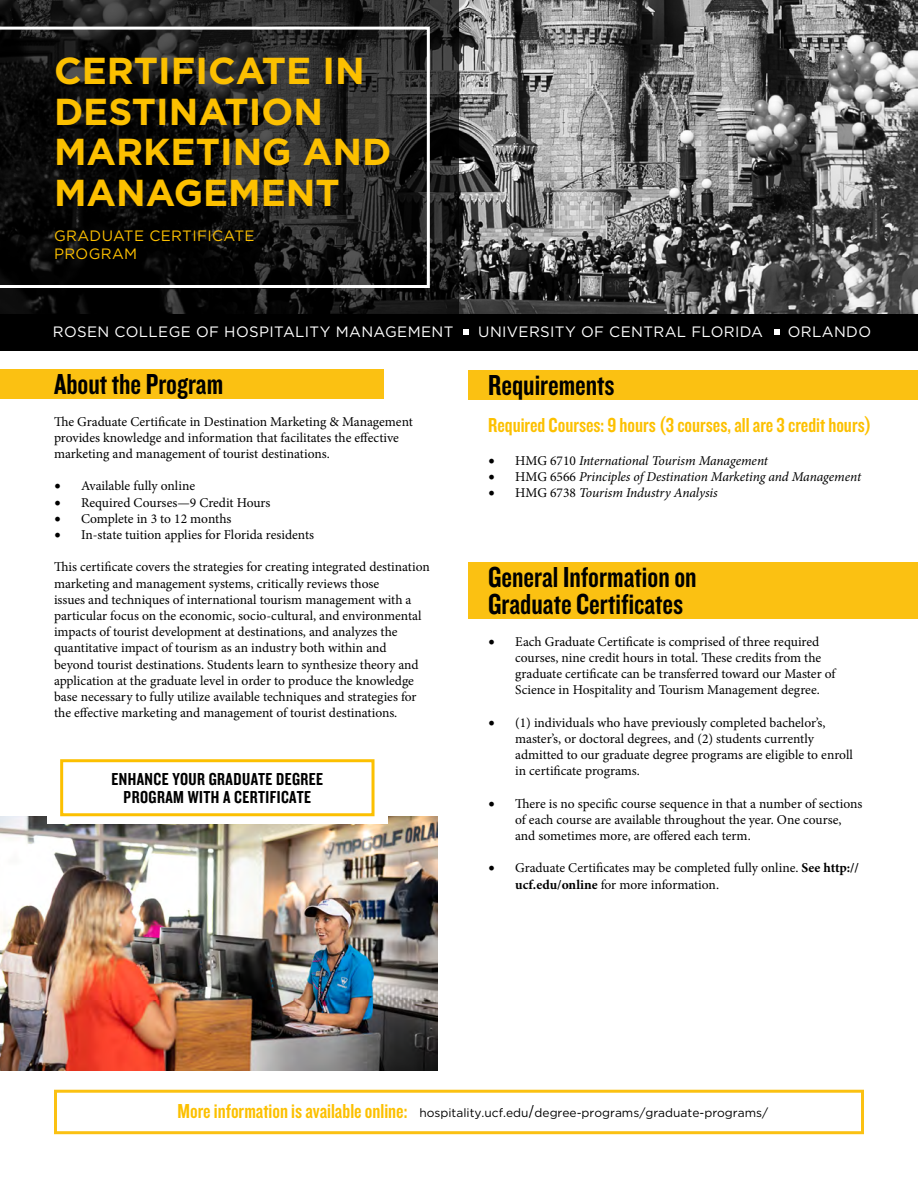
<style>
.page{position:relative;width:918px;height:1188px;background:#fff}
.page>*{position:absolute;margin:0;border:0;box-sizing:border-box;transform-origin:0 0}
.t1{font:700 37.5px/40.5px "Gotham";color:#fcc000}
.t2{font:30px/27px "Knockout 49 Liteweight";color:#000}
.t3{font:21px "Knockout 49 Liteweight";color:#fcc000}
.t4{font:18px/18px "Knockout 49 Liteweight";letter-spacing:.025em;color:#000;text-align:center}
.t5{font:15px "Gotham";letter-spacing:.025em;color:#fff}
.t6{font:15px/18px "Gotham";letter-spacing:.025em;color:#fcc000}
.t7{font:13.5px/16.2px "Minion Pro";color:#000}
.t8{font:italic 13.5px "Minion Pro";letter-spacing:-.01em;color:#000}
.t9{font:12px "Gotham";color:#000}
.s1{font-size:18px}
.s2{font-style:normal;font-size:18px}
.s3{font-style:normal}
.s4{font-weight:700}
.s5{font-family:"Knockout 49 Liteweight";font-size:21px;color:#fcc000}
.s6{font-family:"Minion Pro";font-size:18px}
</style>
<div class="page">
<img style="left:459px;top:0;width:459px;height:314px">
<svg style="left:0;top:0;width:459px;height:314px;background:#1d1d1d"></svg>
<div style="left:0;top:369px;width:383px;height:30px;background:#fbc112"></div>
<div style="left:468px;top:370px;width:450px;height:30px;background:#fbc112"></div>
<div style="left:468px;top:562px;width:450px;height:57px;background:#fbc112"></div>
<div style="left:54px;top:1090px;width:810px;height:44px;border:3px solid #fbc112"></div>
<svg style="left:0;top:27px;width:430px;height:261px;background:#1e1e1e"></svg>
<img style="left:0;top:816px;width:437px;height:255px">
<div style="left:47px;top:752px;width:341px;height:72px;background:#fff"></div>
<div style="left:60px;top:759px;width:315px;height:57px;border:3px solid #fcc000"></div>
<div style="left:0;top:314px;width:918px;height:37px;background:#000"></div>
<svg style="left:464px;top:330px;width:5px;height:5px"></svg>
<svg style="left:774px;top:330px;width:6px;height:5px"></svg>
<h1 class="t1" style="left:54px;top:50px;width:339px">CERTIFICATE IN<br>DESTINATION<br>MARKETING AND<br>MANAGEMENT</h1>
<p class="t6" style="left:54px;top:227px;width:202px">GRADUATE CERTIFICATE<br>PROGRAM</p>
<p class="t5" style="left:53px;top:322px;width:402px">ROSEN COLLEGE OF HOSPITALITY MANAGEMENT</p>
<p class="t5" style="left:478px;top:322px;width:286px">UNIVERSITY OF CENTRAL FLORIDA</p>
<p class="t5" style="left:788px;top:322px;width:85px">ORLANDO</p>
<h2 class="t2" style="left:54px;top:369px;width:171px">About the Program</h2>
<h2 class="t2" style="left:488px;top:370px;width:128px">Requirements</h2>
<p class="t7" style="left:54px;top:413px;width:360px">The Graduate Certificate in Destination Marketing &amp; Management provides knowledge and information that facilitates the effective marketing and management of tourist destinations.</p>
<p class="t7" style="left:54px;top:478px;width:143px"><span class="s1">•</span> Available fully online</p>
<p class="t7" style="left:54px;top:494px;width:218px"><span class="s1">•</span> Required Courses—9 Credit Hours</p>
<p class="t7" style="left:54px;top:510px;width:179px"><span class="s1">•</span> Complete in 3 to 12 months</p>
<p class="t7" style="left:54px;top:527px;width:262px"><span class="s1">•</span> In-state tuition applies for Florida residents</p>
<p class="t7" style="left:54px;top:559px;width:377px">This certificate covers the strategies for creating integrated destination marketing and management systems, critically reviews those<br>issues and techniques of international tourism management with a particular focus on the economic, socio-cultural, and environmental impacts of tourist development at destinations, and analyzes the quantitative impact of tourism as an industry both within and beyond tourist destinations. Students learn to synthesize theory and application at the graduate level in order to produce the knowledge base necessary to fully utilize available techniques and strategies for the effective marketing and management of tourist destinations.</p>
<h3 class="t4" style="left:111px;top:769px;width:213px">ENHANCE YOUR GRADUATE DEGREE<br>PROGRAM WITH A CERTIFICATE</h3>
<h3 class="t3" style="left:488px;top:412px;width:385px">Required Courses: 9 hours (3 courses, all are 3 credit hours)</h3>
<p class="t8" style="left:488px;top:451px;width:281px"><span class="s2">•</span> <span class="s3">HMG 6710</span> International Tourism Management</p>
<p class="t8" style="left:488px;top:467px;width:375px"><span class="s2">•</span> <span class="s3">HMG 6566</span> Principles of Destination Marketing and Management</p>
<p class="t8" style="left:488px;top:484px;width:231px"><span class="s2">•</span> <span class="s3">HMG 6738</span> Tourism Industry Analysis</p>
<h2 class="t2" style="left:488px;top:563px;width:210px">General Information on<br>Graduate Certificates</h2>
<p class="t7" style="left:515px;top:633px;width:322px;text-indent:-27px"><span class="s1">•</span> Each Graduate Certificate is comprised of three required courses, nine credit hours in total. These credits from the graduate certificate can be transferred toward our Master of Science in Hospitality and Tourism Management degree.</p>
<p class="t7" style="left:515px;top:714px;width:339px;text-indent:-27px"><span class="s1">•</span> (1) individuals who have previously completed bachelor’s, master’s, or doctoral degrees, and (2) students currently admitted to our graduate degree programs are eligible to enroll in certificate programs.</p>
<p class="t7" style="left:515px;top:795px;width:349px;text-indent:-27px"><span class="s1">•</span> There is no specific course sequence in that a number of sections of each course are available throughout the year. One course, and sometimes more, are offered each term.</p>
<p class="t7" style="left:515px;top:860px;width:345px;text-indent:-27px"><span class="s1">•</span> Graduate Certificates may be completed fully online. <span class="s4">See http:// ucf.edu/online</span> for more information.</p>
<p class="t9" style="left:178px;top:1105px;width:592px"><span class="s5">More information is available online:</span> hospitality.ucf.edu<span class="s6">/</span>degree-programs/graduate-programs/</p>
</div>
